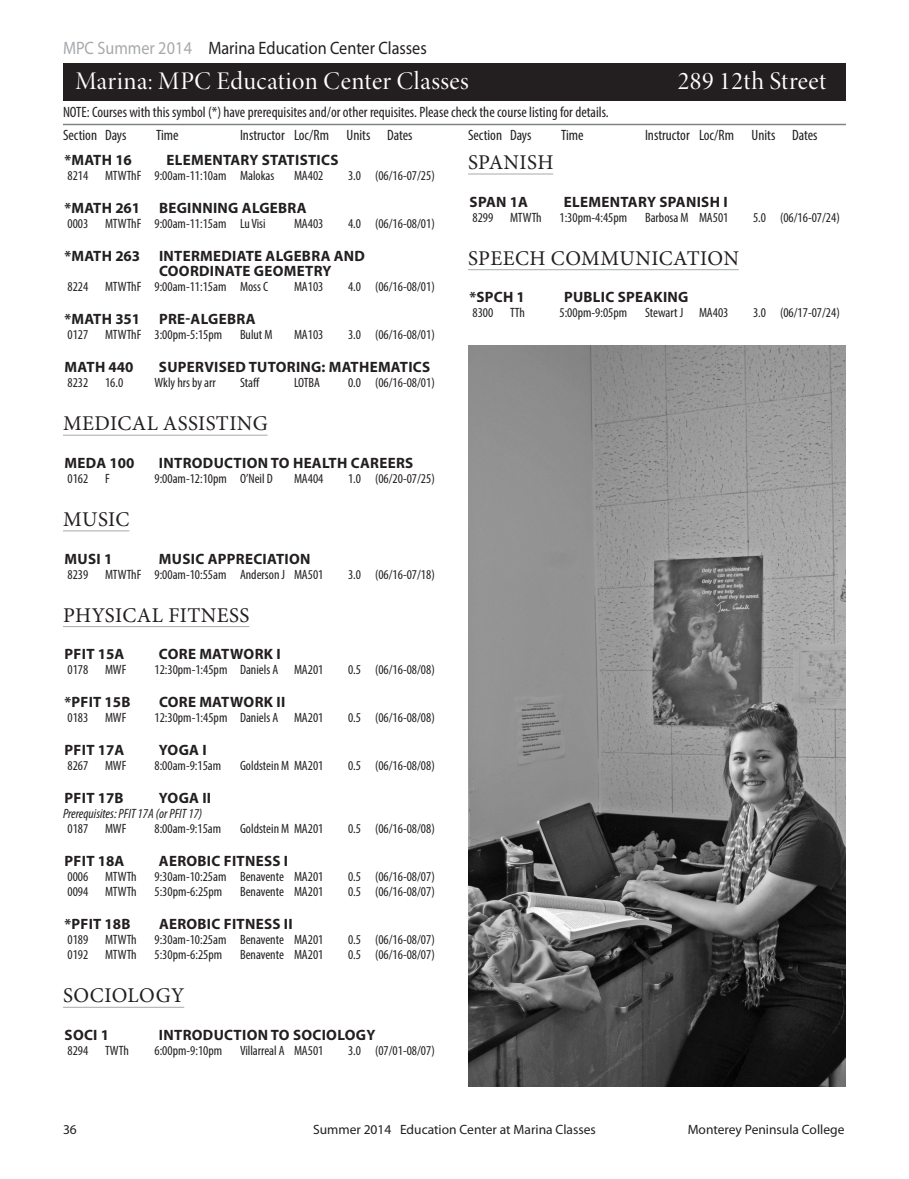
<style>
.page{position:relative;width:909px;height:1179px;background:#fff}
.page>*{position:absolute;margin:0;border:0;box-sizing:border-box;transform-origin:0 0}
.HC_header_course{font:25.5px "Minion Pro Disp";letter-spacing:.02em;color:#fff}
.DH_dept_heading{font:21px "Minion Pro";letter-spacing:.02em;color:#231f20}
.t1{font:18px "Myriad Pro";color:#231f20;scale:.9 1}
.CTW_course_title_wid{font:700 15px/15px "Myriad Pro";letter-spacing:.02em;color:#231f20}
.t2{font:condensed 15px "Myriad Pro";color:#231f20}
.CTWX_course_title_xw{font:700 15px "Myriad Pro";letter-spacing:.02em;color:#231f20}
.SD_Summer{font:condensed 13.5px "Myriad Pro";color:#231f20}
.F_footer{font:13.5px "Myriad Pro";color:#231f20}
.CP_course_prerequisi{font:italic condensed 13.5px "Myriad Pro";color:#231f20}
.s1{color:#a8a9ad}
</style>
<div class="page">
<hr style="left:63px;top:124px;width:783px;height:1px;background:#808285">
<div style="left:63px;top:63px;width:783px;height:38px;background:#231f20"></div>
<hr style="left:63px;top:435px;width:205px;height:1px;background:#a8a9ad">
<hr style="left:63px;top:531px;width:66px;height:1px;background:#a8a9ad">
<hr style="left:63px;top:626px;width:186px;height:1px;background:#a8a9ad">
<hr style="left:63px;top:1007px;width:121px;height:1px;background:#a8a9ad">
<hr style="left:468px;top:174px;width:85px;height:1px;background:#a8a9ad">
<hr style="left:468px;top:269px;width:271px;height:1px;background:#a8a9ad">
<img style="left:468px;top:345px;width:378px;height:741px">
<h3 class="t1" style="left:63px;top:38px;width:406px"><span class="s1">MPC Summer 2014</span> Marina Education Center Classes</h3>
<p class="HC_header_course" style="left:75px;top:66px;width:395px">Marina: MPC Education Center Classes</p>
<p class="HC_header_course" style="left:678px;top:66px;width:150px">289 12th Street</p>
<p class="t2" style="left:63px;top:103px;width:547px">NOTE: Courses with this symbol (*) have prerequisites and/or other requisites. Please check the course listing for details.</p>
<p class="t2" style="left:63px;top:126px;width:65px">Section Days</p>
<p class="t2" style="left:156px;top:126px;width:24px">Time</p>
<p class="t2" style="left:240px;top:126px;width:174px">Instructor Loc/Rm Units Dates</p>
<p class="t2" style="left:468px;top:126px;width:65px">Section Days</p>
<p class="t2" style="left:561px;top:126px;width:24px">Time</p>
<p class="t2" style="left:645px;top:126px;width:174px">Instructor Loc/Rm Units Dates</p>
<p class="CTWX_course_title_xw" style="left:64px;top:150px;width:69px">*MATH 16</p>
<p class="CTWX_course_title_xw" style="left:166px;top:150px;width:174px">ELEMENTARY STATISTICS</p>
<p class="SD_Summer" style="left:68px;top:167px;width:208px">8214 MTWThF 9:00am-11:10am Malokas</p>
<p class="SD_Summer" style="left:294px;top:167px;width:31px">MA402</p>
<p class="SD_Summer" style="left:348px;top:167px;width:88px">3.0 (06/16-07/25)</p>
<p class="CTW_course_title_wid" style="left:64px;top:200px;width:244px">*MATH 261 BEGINNING ALGEBRA</p>
<p class="SD_Summer" style="left:68px;top:215px;width:200px">0003 MTWThF 9:00am-11:15am Lu Visi</p>
<p class="SD_Summer" style="left:294px;top:215px;width:31px">MA403</p>
<p class="SD_Summer" style="left:348px;top:215px;width:88px">4.0 (06/16-08/01)</p>
<p class="CTW_course_title_wid" style="left:159px;top:248px;width:207px;text-indent:-95px">*MATH 263 INTERMEDIATE ALGEBRA AND<br>COORDINATE GEOMETRY</p>
<p class="SD_Summer" style="left:68px;top:278px;width:202px">8224 MTWThF 9:00am-11:15am Moss C</p>
<p class="SD_Summer" style="left:294px;top:278px;width:31px">MA103</p>
<p class="SD_Summer" style="left:348px;top:278px;width:88px">4.0 (06/16-08/01)</p>
<p class="CTW_course_title_wid" style="left:64px;top:311px;width:193px">*MATH 351 PRE-ALGEBRA</p>
<p class="SD_Summer" style="left:68px;top:326px;width:156px">0127 MTWThF 3:00pm-5:15pm</p>
<p class="SD_Summer" style="left:240px;top:326px;width:34px">Bulut M</p>
<p class="SD_Summer" style="left:294px;top:326px;width:31px">MA103</p>
<p class="SD_Summer" style="left:348px;top:326px;width:88px">3.0 (06/16-08/01)</p>
<p class="CTW_course_title_wid" style="left:65px;top:359px;width:70px">MATH 440</p>
<p class="CTW_course_title_wid" style="left:159px;top:359px;width:273px">SUPERVISED TUTORING: MATHEMATICS</p>
<p class="SD_Summer" style="left:68px;top:374px;width:57px">8232 16.0</p>
<p class="SD_Summer" style="left:155px;top:374px;width:63px">Wkly hrs by arr</p>
<p class="SD_Summer" style="left:240px;top:374px;width:21px">Staff</p>
<p class="SD_Summer" style="left:294px;top:374px;width:28px">LOTBA</p>
<p class="SD_Summer" style="left:348px;top:374px;width:88px">0.0 (06/16-08/01)</p>
<p class="DH_dept_heading" style="left:63px;top:411px;width:206px">MEDICAL ASSISTING</p>
<p class="CTW_course_title_wid" style="left:65px;top:455px;width:71px">MEDA 100</p>
<p class="CTW_course_title_wid" style="left:159px;top:455px;width:256px">INTRODUCTION TO HEALTH CAREERS</p>
<p class="SD_Summer" style="left:68px;top:470px;width:44px">0162 F</p>
<p class="SD_Summer" style="left:155px;top:470px;width:120px">9:00am-12:10pm O’Neil D</p>
<p class="SD_Summer" style="left:294px;top:470px;width:31px">MA404</p>
<p class="SD_Summer" style="left:348px;top:470px;width:88px">1.0 (06/20-07/25)</p>
<p class="DH_dept_heading" style="left:63px;top:507px;width:68px">MUSIC</p>
<p class="CTW_course_title_wid" style="left:65px;top:550px;width:49px">MUSI 1</p>
<p class="CTW_course_title_wid" style="left:159px;top:550px;width:153px">MUSIC APPRECIATION</p>
<p class="SD_Summer" style="left:68px;top:566px;width:257px">8239 MTWThF 9:00am-10:55am Anderson J MA501</p>
<p class="SD_Summer" style="left:348px;top:566px;width:88px">3.0 (06/16-07/18)</p>
<p class="DH_dept_heading" style="left:63px;top:602px;width:188px">PHYSICAL FITNESS</p>
<p class="CTW_course_title_wid" style="left:65px;top:646px;width:61px">PFIT 15A</p>
<p class="CTW_course_title_wid" style="left:159px;top:646px;width:123px">CORE MATWORK I</p>
<p class="SD_Summer" style="left:68px;top:662px;width:60px">0178 MWF</p>
<p class="SD_Summer" style="left:155px;top:662px;width:170px">12:30pm-1:45pm Daniels A MA201</p>
<p class="SD_Summer" style="left:348px;top:662px;width:88px">0.5 (06/16-08/08)</p>
<p class="CTW_course_title_wid" style="left:64px;top:694px;width:68px">*PFIT 15B</p>
<p class="CTW_course_title_wid" style="left:159px;top:694px;width:128px">CORE MATWORK II</p>
<p class="SD_Summer" style="left:68px;top:710px;width:60px">0183 MWF</p>
<p class="SD_Summer" style="left:155px;top:710px;width:170px">12:30pm-1:45pm Daniels A MA201</p>
<p class="SD_Summer" style="left:348px;top:710px;width:88px">0.5 (06/16-08/08)</p>
<p class="CTW_course_title_wid" style="left:65px;top:742px;width:61px">PFIT 17A</p>
<p class="CTW_course_title_wid" style="left:159px;top:742px;width:49px">YOGA I</p>
<p class="SD_Summer" style="left:68px;top:758px;width:60px">8267 MWF</p>
<p class="SD_Summer" style="left:155px;top:758px;width:68px">8:00am-9:15am</p>
<p class="SD_Summer" style="left:240px;top:758px;width:85px">Goldstein M MA201</p>
<p class="SD_Summer" style="left:348px;top:758px;width:88px">0.5 (06/16-08/08)</p>
<p class="CTW_course_title_wid" style="left:65px;top:790px;width:61px">PFIT 17B</p>
<p class="CTW_course_title_wid" style="left:159px;top:790px;width:54px">YOGA II</p>
<p class="CP_course_prerequisi" style="left:63px;top:806px;width:141px">Prerequisites: PFIT 17A (or PFIT 17)</p>
<p class="SD_Summer" style="left:68px;top:821px;width:60px">0187 MWF</p>
<p class="SD_Summer" style="left:155px;top:821px;width:68px">8:00am-9:15am</p>
<p class="SD_Summer" style="left:240px;top:821px;width:85px">Goldstein M MA201</p>
<p class="SD_Summer" style="left:348px;top:821px;width:88px">0.5 (06/16-08/08)</p>
<p class="CTW_course_title_wid" style="left:65px;top:853px;width:61px">PFIT 18A</p>
<p class="CTW_course_title_wid" style="left:159px;top:853px;width:131px">AEROBIC FITNESS I</p>
<p class="SD_Summer" style="left:68px;top:869px;width:71px">0006 MTWTh</p>
<p class="SD_Summer" style="left:155px;top:869px;width:170px">9:30am-10:25am Benavente MA201</p>
<p class="SD_Summer" style="left:348px;top:869px;width:88px">0.5 (06/16-08/07)</p>
<p class="SD_Summer" style="left:68px;top:884px;width:71px">0094 MTWTh</p>
<p class="SD_Summer" style="left:155px;top:884px;width:69px">5:30pm-6:25pm</p>
<p class="SD_Summer" style="left:240px;top:884px;width:85px">Benavente MA201</p>
<p class="SD_Summer" style="left:348px;top:884px;width:88px">0.5 (06/16-08/07)</p>
<p class="CTW_course_title_wid" style="left:64px;top:916px;width:68px">*PFIT 18B</p>
<p class="CTW_course_title_wid" style="left:159px;top:916px;width:135px">AEROBIC FITNESS II</p>
<p class="SD_Summer" style="left:68px;top:932px;width:71px">0189 MTWTh</p>
<p class="SD_Summer" style="left:155px;top:932px;width:170px">9:30am-10:25am Benavente MA201</p>
<p class="SD_Summer" style="left:348px;top:932px;width:88px">0.5 (06/16-08/07)</p>
<p class="SD_Summer" style="left:68px;top:947px;width:71px">0192 MTWTh</p>
<p class="SD_Summer" style="left:155px;top:947px;width:69px">5:30pm-6:25pm</p>
<p class="SD_Summer" style="left:240px;top:947px;width:85px">Benavente MA201</p>
<p class="SD_Summer" style="left:348px;top:947px;width:88px">0.5 (06/16-08/07)</p>
<p class="DH_dept_heading" style="left:63px;top:983px;width:123px">SOCIOLOGY</p>
<p class="CTW_course_title_wid" style="left:65px;top:1027px;width:46px">SOCI 1</p>
<p class="CTW_course_title_wid" style="left:159px;top:1027px;width:218px">INTRODUCTION TO SOCIOLOGY</p>
<p class="SD_Summer" style="left:68px;top:1042px;width:63px">8294 TWTh</p>
<p class="SD_Summer" style="left:155px;top:1042px;width:69px">6:00pm-9:10pm</p>
<p class="SD_Summer" style="left:240px;top:1042px;width:85px">Villarreal A MA501</p>
<p class="SD_Summer" style="left:348px;top:1042px;width:88px">3.0 (07/01-08/07)</p>
<p class="DH_dept_heading" style="left:468px;top:150px;width:87px">SPANISH</p>
<p class="CTW_course_title_wid" style="left:470px;top:194px;width:60px">SPAN 1A</p>
<p class="CTW_course_title_wid" style="left:564px;top:194px;width:165px">ELEMENTARY SPANISH I</p>
<p class="SD_Summer" style="left:472px;top:209px;width:71px">8299 MTWTh</p>
<p class="SD_Summer" style="left:560px;top:209px;width:69px">1:30pm-4:45pm</p>
<p class="SD_Summer" style="left:645px;top:209px;width:85px">Barbosa M MA501</p>
<p class="SD_Summer" style="left:753px;top:209px;width:88px">5.0 (06/16-07/24)</p>
<p class="DH_dept_heading" style="left:468px;top:246px;width:272px">SPEECH COMMUNICATION</p>
<p class="CTW_course_title_wid" style="left:470px;top:289px;width:57px">*SPCH 1</p>
<p class="CTW_course_title_wid" style="left:564px;top:289px;width:126px">PUBLIC SPEAKING</p>
<p class="SD_Summer" style="left:472px;top:305px;width:54px">8300 TTh</p>
<p class="SD_Summer" style="left:560px;top:305px;width:69px">5:00pm-9:05pm</p>
<p class="SD_Summer" style="left:645px;top:305px;width:85px">Stewart J MA403</p>
<p class="SD_Summer" style="left:753px;top:305px;width:88px">3.0 (06/17-07/24)</p>
<p class="F_footer" style="left:63px;top:1122px;width:15px">36</p>
<p class="F_footer" style="left:313px;top:1122px;width:284px">Summer 2014 Education Center at Marina Classes</p>
<p class="F_footer" style="left:688px;top:1122px;width:158px">Monterey Peninsula College</p>
</div>
